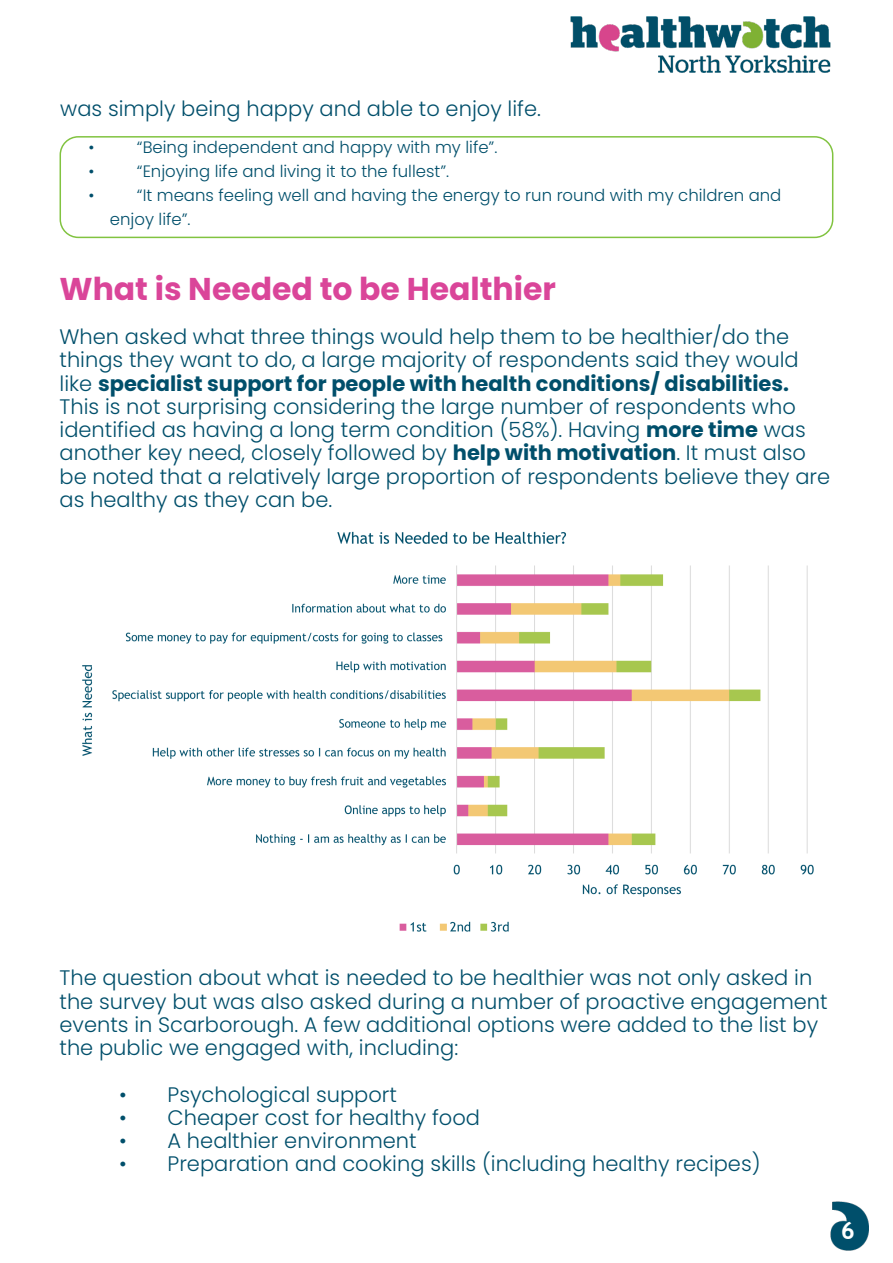
<style>
.page{position:relative;width:893px;height:1263px;background:#fff}
.page>*{position:absolute;margin:0;border:0;box-sizing:border-box;transform-origin:0 0}
.t1{font:700 31.5px "Poppins";color:#da4599}
.Paragraph_Style_2{font:700 24px "Trebuchet MS";color:#fff}
.Paragraph_Style_1{font:300 21px/23.2px "Poppins";color:#004f6b}
.t2{font:300 16.5px/24px "Poppins";color:#004f6b}
.s1{font-weight:700}
</style>
<div class="page">
<img style="left:570px;top:16px;width:261px;height:57px">
<img style="left:830px;top:1201px;width:39px;height:50px">
<div style="left:60px;top:136px;width:773px;height:102px;border:2px solid #81c340;border-radius:18px"></div>
<img style="left:82px;top:531px;width:732px;height:401px">
<p class="Paragraph_Style_1" style="left:60px;top:97px;width:482px">was simply being happy and able to enjoy life.</p>
<p class="t2" style="left:89px;top:136px;width:8px">•</p>
<p class="t2" style="left:137px;top:136px;width:362px">“Being independent and happy with my life”.</p>
<p class="t2" style="left:89px;top:160px;width:8px">•</p>
<p class="t2" style="left:137px;top:160px;width:314px">“Enjoying life and living it to the fullest”.</p>
<p class="t2" style="left:89px;top:184px;width:8px">•</p>
<p class="t2" style="left:110px;top:184px;width:673px;text-indent:27px">“It means feeling well and having the energy to run round with my children and enjoy life”.</p>
<p class="t1" style="left:60px;top:270px;width:498px">What is Needed to be Healthier</p>
<p class="Paragraph_Style_1" style="left:60px;top:325px;width:772px">When asked what three things would help them to be healthier/do the things they want to do, a large majority of respondents said they would like <span class="s1">specialist support for people with health conditions/ disabilities.<br></span>This is not surprising considering the large number of respondents who identified as having a long term condition (58%). Having <span class="s1">more time</span> was another key need, closely followed by <span class="s1">help with motivation</span>. It must also be noted that a relatively large proportion of respondents believe they are as healthy as they can be.</p>
<p class="Paragraph_Style_1" style="left:60px;top:966px;width:770px">The question about what is needed to be healthier was not only asked in the survey but was also asked during a number of proactive engagement events in Scarborough. A few additional options were added to the list by the public we engaged with, including:</p>
<p class="Paragraph_Style_1" style="left:119px;top:1083px;width:279px">• Psychological support</p>
<p class="Paragraph_Style_1" style="left:119px;top:1106px;width:363px">• Cheaper cost for healthy food</p>
<p class="Paragraph_Style_1" style="left:119px;top:1129px;width:299px">• A healthier environment</p>
<p class="Paragraph_Style_1" style="left:119px;top:1152px;width:643px">• Preparation and cooking skills (including healthy recipes)</p>
<p class="Paragraph_Style_2" style="left:841px;top:1216px;width:16px">6</p>
</div>
